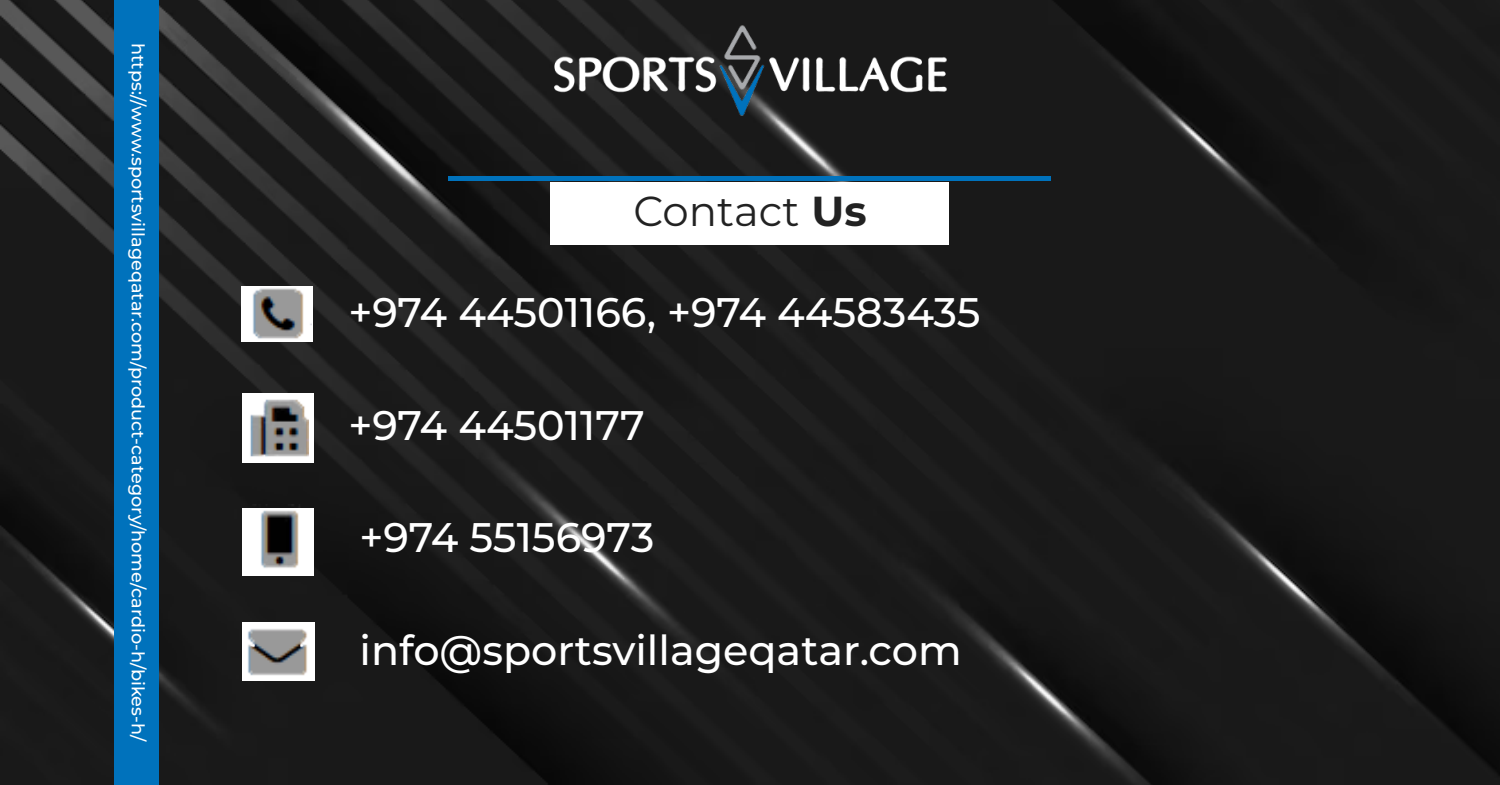
<style>
.page{position:relative;width:1500px;height:785px;background:#fff}
.page>*{position:absolute;margin:0;border:0;box-sizing:border-box;transform-origin:0 0}
.t1{font:41.88px "Montserrat";color:#222}
.t2{font:500 41.25px "Montserrat";color:#fff}
.t3{font:500 17.62px "Montserrat";color:#fff}
.s1{font-weight:700}
</style>
<div class="page">
<img style="left:0;top:0;width:1500px;height:785px">
<img style="left:552px;top:13px;width:396px;height:113px">
<div style="left:449px;top:176px;width:602px;height:5px;background:#0072bc"></div>
<div style="left:551px;top:182px;width:398px;height:63px;background:#fff"></div>
<div style="left:241px;top:287px;width:72px;height:55px;background:#fff"></div>
<img style="left:242px;top:280px;width:70px;height:71px">
<div style="left:242px;top:393px;width:71px;height:70px;background:#fff"></div>
<img style="left:250px;top:399px;width:59px;height:58px">
<div style="left:242px;top:508px;width:72px;height:68px;background:#fff"></div>
<img style="left:251px;top:505px;width:54px;height:73px">
<div style="left:242px;top:623px;width:73px;height:58px;background:#fff"></div>
<img style="left:240px;top:626px;width:67px;height:55px">
<div style="left:115px;top:0;width:44px;height:785px;background:#0072bc"></div>
<p class="t3" style="left:150px;top:43px;width:700px;rotate:90deg">https://www.sportsvillageqatar.com/product-category/home/cardio-h/bikes-h/</p>
<p class="t1" style="left:633px;top:182px;width:235px">Contact <span class="s1">Us</span></p>
<p class="t2" style="left:348px;top:284px;width:634px">+974 44501166, +974 44583435</p>
<p class="t2" style="left:348px;top:396px;width:298px">+974 44501177</p>
<p class="t2" style="left:360px;top:509px;width:296px">+974 55156973</p>
<p class="t2" style="left:360px;top:621px;width:604px">info@sportsvillageqatar.com</p>
</div>
